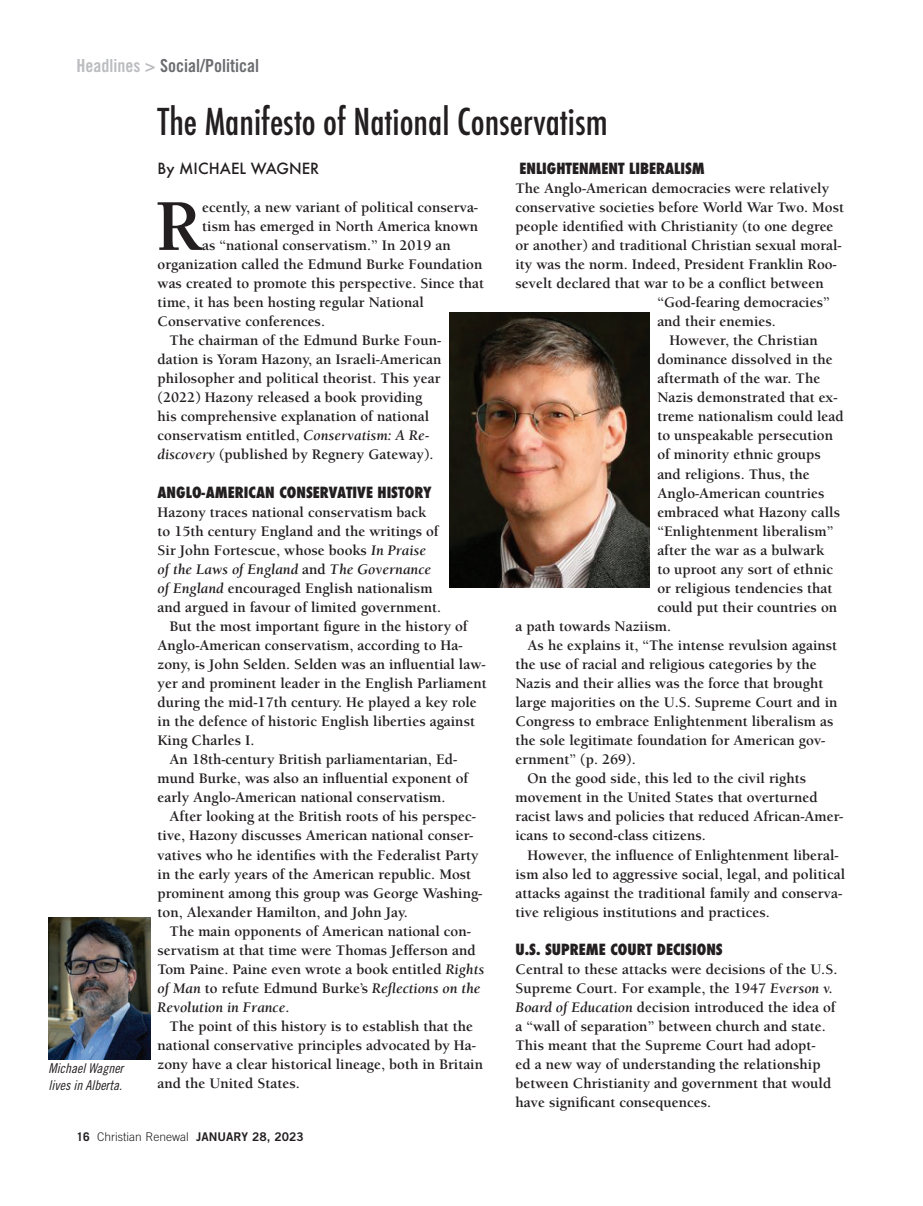
<style>
.page{position:relative;width:923px;height:1206px;background:#fff}
.page>*{position:absolute;margin:0;border:0;box-sizing:border-box;transform-origin:0 0}
.t1{font:700 75px "Berkeley";color:#231f20}
.t2{font:500 condensed 36px "Futura";color:#231f20}
.t3{font:18px "Trade Gothic Bold Cond Twenty";color:#6c6d70}
.t4{font:700 15px/19px "Berkeley";color:#231f20}
.t5{font:italic 700 15px "Berkeley";color:#231f20}
.t6{font:800 condensed 15px "Futura";color:#231f20}
.t7{font:500 15px "Futura";color:#231f20}
.t8{font:13.5px/16.2px "Trade Gothic Cond Eighteen Obl";color:#231f20}
.t9{font:300 12px "Trade Gothic";color:#231f20}
.s1{color:#bcbdc0}
.s2{font-style:italic}
.s3{font-style:normal}
.s4{font-weight:700}
.s5{font-family:"Trade Gothic Bold Two";font-weight:400}
</style>
<div class="page">
<img style="left:449px;top:313px;width:201px;height:274px">
<img style="left:49px;top:917px;width:101px;height:142px">
<p class="t3" style="left:76px;top:55px;width:184px"><span class="s1">Headlines &gt;</span> Social/Political</p>
<p class="t8" style="left:49px;top:1060px;width:76px">Michael Wagner lives in Alberta.</p>
<h2 class="t2" style="left:158px;top:99px;width:451px">The Manifesto of National Conservatism</h2>
<p class="t7" style="left:158px;top:158px;width:163px">By MICHAEL WAGNER</p>
<h1 class="t1" style="left:155px;top:186px;width:49px">R</h1>
<p class="t4" style="left:202px;top:198px;width:277px">ecently, a new variant of political conserva-</p>
<p class="t4" style="left:202px;top:217px;width:277px">tism has emerged in North America known</p>
<p class="t4" style="left:202px;top:236px;width:250px">as “national conservatism.” In 2019 an</p>
<p class="t4" style="left:157px;top:255px;width:326px">organization called the Edmund Burke Foundation</p>
<p class="t4" style="left:157px;top:274px;width:328px">was created to promote this perspective. Since that</p>
<p class="t4" style="left:157px;top:293px;width:268px">time, it has been hosting regular National</p>
<p class="t4" style="left:157px;top:312px;width:169px">Conservative conferences.</p>
<p class="t4" style="left:170px;top:331px;width:273px">The chairman of the Edmund Burke Foun-</p>
<p class="t4" style="left:157px;top:350px;width:285px">dation is Yoram Hazony, an Israeli-American</p>
<p class="t4" style="left:157px;top:369px;width:284px">philosopher and political theorist. This year</p>
<p class="t4" style="left:157px;top:388px;width:266px">(2022) Hazony released a book providing</p>
<p class="t4" style="left:157px;top:407px;width:273px">his comprehensive explanation of national</p>
<p class="t4" style="left:157px;top:426px;width:274px">conservatism entitled, <span class="s2">Conservatism: A Re-</span></p>
<p class="t4" style="left:157px;top:445px;width:277px"><span class="s2">discovery</span> (published by Regnery Gateway).</p>
<p class="t6" style="left:157px;top:482px;width:275px">ANGLO-AMERICAN CONSERVATIVE HISTORY</p>
<p class="t4" style="left:157px;top:503px;width:270px">Hazony traces national conservatism back</p>
<p class="t4" style="left:157px;top:522px;width:282px">to 15th century England and the writings of</p>
<p class="t4" style="left:157px;top:541px;width:270px">Sir John Fortescue, whose books <span class="s2">In Praise</span></p>
<p class="t5" style="left:157px;top:561px;width:275px">of the Laws of England <span class="s3">and</span> The Governance</p>
<p class="t4" style="left:157px;top:579px;width:276px"><span class="s2">of England</span> encouraged English nationalism</p>
<p class="t4" style="left:157px;top:598px;width:285px">and argued in favour of limited government.</p>
<p class="t4" style="left:170px;top:617px;width:299px">But the most important figure in the history of</p>
<p class="t4" style="left:157px;top:636px;width:306px">Anglo-American conservatism, according to Ha-</p>
<p class="t4" style="left:157px;top:655px;width:329px">zony, is John Selden. Selden was an influential law-</p>
<p class="t4" style="left:157px;top:674px;width:331px">yer and prominent leader in the English Parliament</p>
<p class="t4" style="left:157px;top:693px;width:321px">during the mid-17th century. He played a key role</p>
<p class="t4" style="left:157px;top:712px;width:319px">in the defence of historic English liberties against</p>
<p class="t4" style="left:157px;top:731px;width:98px">King Charles I.</p>
<p class="t4" style="left:170px;top:750px;width:289px">An 18th-century British parliamentarian, Ed-</p>
<p class="t4" style="left:157px;top:769px;width:312px">mund Burke, was also an influential exponent of</p>
<p class="t4" style="left:157px;top:788px;width:289px">early Anglo-American national conservatism.</p>
<p class="t4" style="left:170px;top:807px;width:308px">After looking at the British roots of his perspec-</p>
<p class="t4" style="left:157px;top:826px;width:317px">tive, Hazony discusses American national conser-</p>
<p class="t4" style="left:157px;top:846px;width:322px">vatives who he identifies with the Federalist Party</p>
<p class="t4" style="left:157px;top:865px;width:315px">in the early years of the American republic. Most</p>
<p class="t4" style="left:157px;top:884px;width:326px">prominent among this group was George Washing-</p>
<p class="t4" style="left:157px;top:903px;width:252px">ton, Alexander Hamilton, and John Jay.</p>
<p class="t4" style="left:170px;top:922px;width:303px">The main opponents of American national con-</p>
<p class="t4" style="left:157px;top:941px;width:320px">servatism at that time were Thomas Jefferson and</p>
<p class="t4" style="left:157px;top:960px;width:328px">Tom Paine. Paine even wrote a book entitled <span class="s2">Rights</span></p>
<p class="t5" style="left:157px;top:980px;width:324px">of Man <span class="s3">to refute Edmund Burke’s</span> Reflections on the</p>
<p class="t5" style="left:157px;top:999px;width:133px">Revolution in France<span class="s3">.</span></p>
<p class="t4" style="left:170px;top:1017px;width:305px">The point of this history is to establish that the</p>
<p class="t4" style="left:157px;top:1036px;width:320px">national conservative principles advocated by Ha-</p>
<p class="t4" style="left:157px;top:1055px;width:327px">zony have a clear historical lineage, both in Britain</p>
<p class="t4" style="left:157px;top:1074px;width:144px">and the United States.</p>
<p class="t6" style="left:519px;top:158px;width:187px">ENLIGHTENMENT LIBERALISM</p>
<p class="t4" style="left:515px;top:179px;width:315px">The Anglo-American democracies were relatively</p>
<p class="t4" style="left:515px;top:198px;width:330px">conservative societies before World War Two. Most</p>
<p class="t4" style="left:515px;top:217px;width:319px">people identified with Christianity (to one degree</p>
<p class="t4" style="left:515px;top:236px;width:328px">or another) and traditional Christian sexual moral-</p>
<p class="t4" style="left:515px;top:255px;width:323px">ity was the norm. Indeed, President Franklin Roo-</p>
<p class="t4" style="left:515px;top:274px;width:310px">sevelt declared that war to be a conflict between</p>
<p class="t4" style="left:657px;top:293px;width:174px">“God-fearing democracies”</p>
<p class="t4" style="left:657px;top:312px;width:120px">and their enemies.</p>
<p class="t4" style="left:669px;top:331px;width:150px">However, the Christian</p>
<p class="t4" style="left:657px;top:350px;width:177px">dominance dissolved in the</p>
<p class="t4" style="left:657px;top:369px;width:164px">aftermath of the war. The</p>
<p class="t4" style="left:657px;top:388px;width:182px">Nazis demonstrated that ex-</p>
<p class="t4" style="left:657px;top:407px;width:188px">treme nationalism could lead</p>
<p class="t4" style="left:657px;top:426px;width:177px">to unspeakable persecution</p>
<p class="t4" style="left:657px;top:445px;width:165px">of minority ethnic groups</p>
<p class="t4" style="left:657px;top:465px;width:154px">and religions. Thus, the</p>
<p class="t4" style="left:657px;top:484px;width:169px">Anglo-American countries</p>
<p class="t4" style="left:657px;top:503px;width:184px">embraced what Hazony calls</p>
<p class="t4" style="left:657px;top:522px;width:177px">“Enlightenment liberalism”</p>
<p class="t4" style="left:657px;top:541px;width:168px">after the war as a bulwark</p>
<p class="t4" style="left:657px;top:560px;width:177px">to uproot any sort of ethnic</p>
<p class="t4" style="left:657px;top:579px;width:176px">or religious tendencies that</p>
<p class="t4" style="left:657px;top:598px;width:181px">could put their countries on</p>
<p class="t4" style="left:515px;top:617px;width:157px">a path towards Naziism.</p>
<p class="t4" style="left:527px;top:636px;width:311px">As he explains it, “The intense revulsion against</p>
<p class="t4" style="left:515px;top:655px;width:303px">the use of racial and religious categories by the</p>
<p class="t4" style="left:515px;top:674px;width:309px">Nazis and their allies was the force that brought</p>
<p class="t4" style="left:515px;top:693px;width:323px">large majorities on the U.S. Supreme Court and in</p>
<p class="t4" style="left:515px;top:712px;width:319px">Congress to embrace Enlightenment liberalism as</p>
<p class="t4" style="left:515px;top:731px;width:311px">the sole legitimate foundation for American gov-</p>
<p class="t4" style="left:515px;top:750px;width:122px">ernment” (p. 269).</p>
<p class="t4" style="left:527px;top:769px;width:280px">On the good side, this led to the civil rights</p>
<p class="t4" style="left:515px;top:788px;width:304px">movement in the United States that overturned</p>
<p class="t4" style="left:515px;top:807px;width:329px">racist laws and policies that reduced African-Amer-</p>
<p class="t4" style="left:515px;top:826px;width:192px">icans to second-class citizens.</p>
<p class="t4" style="left:527px;top:846px;width:312px">However, the influence of Enlightenment liberal-</p>
<p class="t4" style="left:515px;top:865px;width:331px">ism also led to aggressive social, legal, and political</p>
<p class="t4" style="left:515px;top:884px;width:328px">attacks against the traditional family and conserva-</p>
<p class="t4" style="left:515px;top:903px;width:256px">tive religious institutions and practices.</p>
<p class="t6" style="left:515px;top:939px;width:209px">U.S. SUPREME COURT DECISIONS</p>
<p class="t4" style="left:515px;top:960px;width:323px">Central to these attacks were decisions of the U.S.<br>Supreme Court. For example, the 1947 <span class="s2">Everson v.<br>Board of Education</span> decision introduced the idea of a “wall of separation” between church and state.<br>This meant that the Supreme Court had adopt-<br>ed a new way of understanding the relationship between Christianity and government that would have significant consequences.</p>
<p class="t9" style="left:76px;top:1130px;width:229px"><span class="s4">16</span> Christian Renewal <span class="s5">JANUARY 28, 2023</span></p>
</div>
